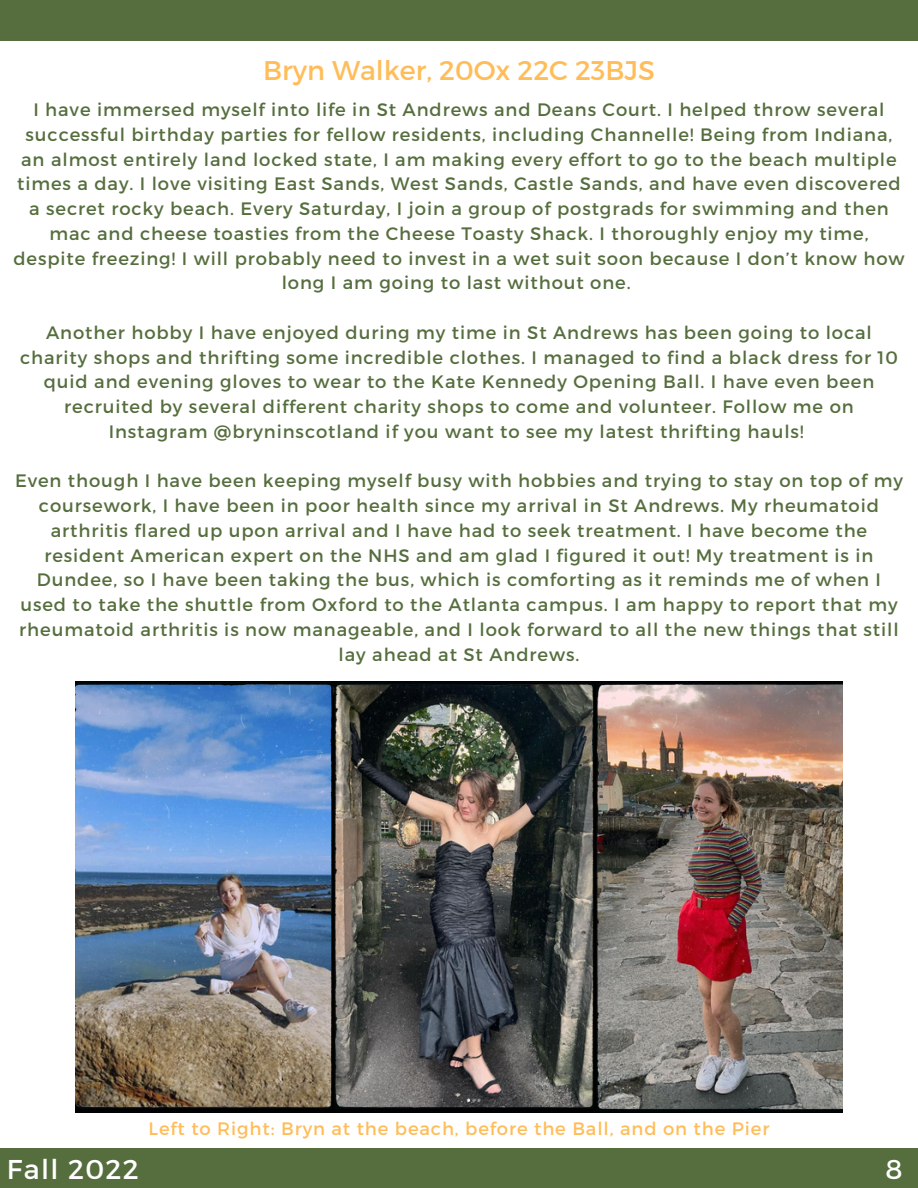
<style>
.page{position:relative;width:918px;height:1188px;background:#fff}
.page>*{position:absolute;margin:0;border:0;box-sizing:border-box;transform-origin:0 0}
.t1{font:27.15px "Montserrat";letter-spacing:.05em;color:#fff}
.t2{font:27px "Montserrat";color:#ffbd59}
.t3{font:18px/24.8px "Montserrat";letter-spacing:.05em;color:#566e3e;text-align:center}
.t4{font:18px "Montserrat";letter-spacing:.05em;color:#ffbd59}
</style>
<div class="page">
<div style="left:0;top:1149px;width:918px;height:39px;background:#566e3e"></div>
<div style="left:0;top:0;width:918px;height:41px;background:#566e3e"></div>
<img style="left:76px;top:682px;width:766px;height:430px">
<h2 class="t2" style="left:263px;top:53px;width:393px">Bryn Walker, 20Ox 22C 23BJS</h2>
<p class="t3" style="left:13px;top:96px;width:893px">I have immersed myself into life in St Andrews and Deans Court. I helped throw several successful birthday parties for fellow residents, including Channelle! Being from Indiana, an almost entirely land locked state, I am making every effort to go to the beach multiple times a day. I love visiting East Sands, West Sands, Castle Sands, and have even discovered a secret rocky beach. Every Saturday, I join a group of postgrads for swimming and then mac and cheese toasties from the Cheese Toasty Shack. I thoroughly enjoy my time, despite freezing! I will probably need to invest in a wet suit soon because I don’t know how long I am going to last without one.</p>
<p class="t3" style="left:20px;top:319px;width:879px">Another hobby I have enjoyed during my time in St Andrews has been going to local charity shops and thrifting some incredible clothes. I managed to find a black dress for 10 quid and evening gloves to wear to the Kate Kennedy Opening Ball. I have even been recruited by several different charity shops to come and volunteer. Follow me on Instagram @bryninscotland if you want to see my latest thrifting hauls!</p>
<p class="t3" style="left:15px;top:468px;width:889px">Even though I have been keeping myself busy with hobbies and trying to stay on top of my coursework, I have been in poor health since my arrival in St Andrews. My rheumatoid arthritis flared up upon arrival and I have had to seek treatment. I have become the resident American expert on the NHS and am glad I figured it out! My treatment is in Dundee, so I have been taking the bus, which is comforting as it reminds me of when I used to take the shuttle from Oxford to the Atlanta campus. I am happy to report that my rheumatoid arthritis is now manageable, and I look forward to all the new things that still lay ahead at St Andrews.</p>
<p class="t4" style="left:149px;top:1117px;width:622px">Left to Right: Bryn at the beach, before the Ball, and on the Pier</p>
<h1 class="t1" style="left:7px;top:1151px;width:134px">Fall 2022</h1>
<h1 class="t1" style="left:885px;top:1151px;width:19px">8</h1>
</div>
